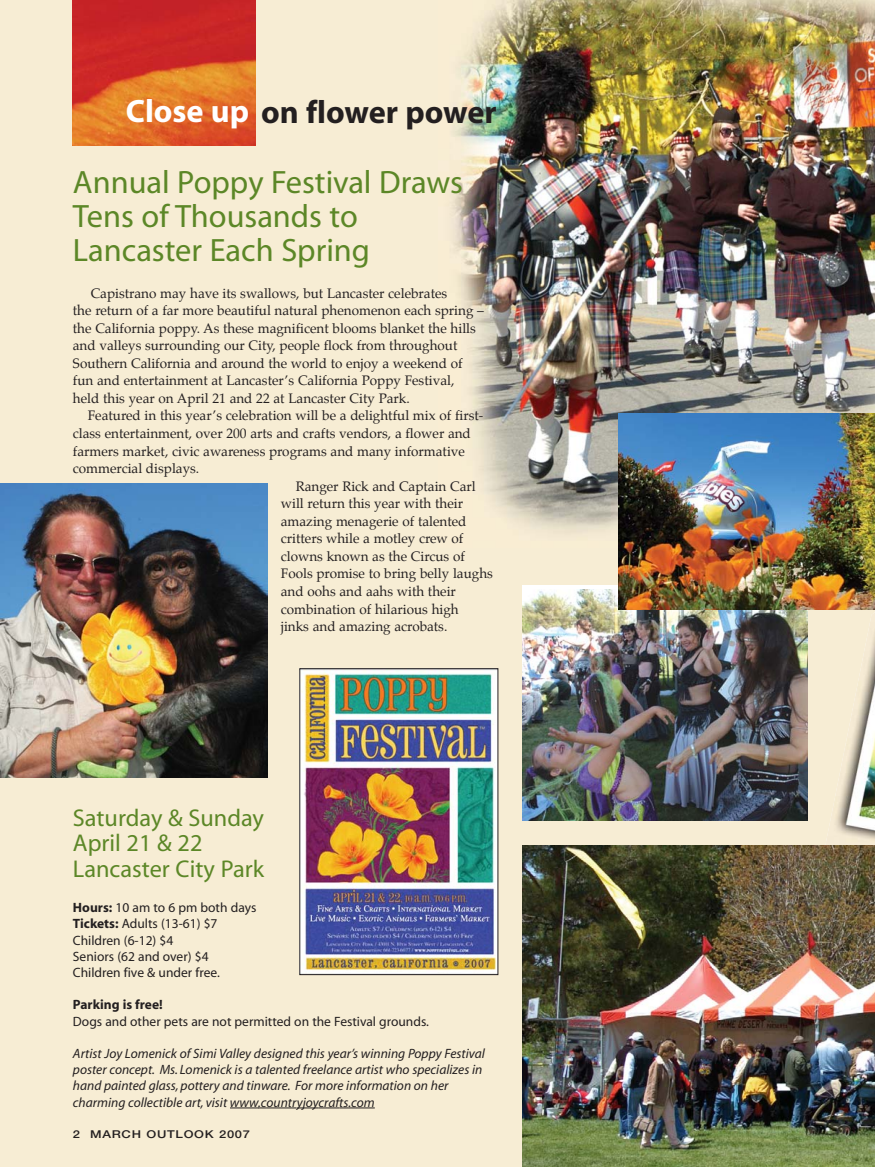
<style>
.page{position:relative;width:875px;height:1167px;background:#fff}
.page>*{position:absolute;margin:0;border:0;box-sizing:border-box;transform-origin:0 0}
.t1{font:32.4px/70.5px "Myriad";color:#5c8727}
.t2{font:24.3px/25.7px "Myriad";color:#5c8727}
.t3{font:13.5px/17.5px "Palatino";color:#231f20}
.t4{font:italic 13.5px/16.2px "Myriad";color:#231f20}
.t5{font:13.5px/16.2px "Myriad";color:#231f20}
.t6{font:700 13.5px "Myriad";color:#231f20}
.t7{font:500 10.8px "Helvetica Neue";letter-spacing:.055em;color:#231f20;scale:1.2 1}
.s1{font-weight:700;color:#fff}
.s2{font-weight:700;color:#231f20}
.s3{font-weight:700}
</style>
<div class="page">
<div style="left:0;top:0;width:875px;height:1166px;background:#f7edd4"></div>
<img style="left:452px;top:0;width:423px;height:533px">
<img style="left:73px;top:0;width:182px;height:146px">
<svg style="left:230px;top:1107px;width:145px;height:1px"></svg>
<img style="left:0;top:483px;width:267px;height:295px">
<img style="left:301px;top:670px;width:195px;height:302px">
<img style="left:522px;top:589px;width:285px;height:231px">
<img style="left:618px;top:413px;width:257px;height:196px">
<img style="left:825px;top:632px;width:50px;height:213px">
<img style="left:522px;top:845px;width:353px;height:321px">
<h1 class="t1" style="left:73px;top:79px;width:425px;text-indent:53px"><span class="s1">Close up</span> <span class="s2">on flower power<br></span>Annual Poppy Festival Draws</h1>
<h1 class="t1" style="left:73px;top:202px;width:299px;line-height:33.8px">Tens of Thousands to<br>Lancaster Each Spring</h1>
<p class="t3" style="left:73px;top:285px;width:413px;text-indent:18px">Capistrano may have its swallows, but Lancaster celebrates<br>the return of a far more beautiful natural phenomenon each spring – the California poppy. As these magnificent blooms blanket the hills and valleys surrounding our City, people flock from throughout Southern California and around the world to enjoy a weekend of fun and entertainment at Lancaster’s California Poppy Festival, held this year on April 21 and 22 at Lancaster City Park.</p>
<p class="t3" style="left:88px;top:408px;width:397px">Featured in this year’s celebration will be a delightful mix of first-</p>
<p class="t3" style="left:73px;top:425px;width:399px">class entertainment, over 200 arts and crafts vendors, a flower and</p>
<p class="t3" style="left:73px;top:443px;width:394px">farmers market, civic awareness programs and many informative</p>
<p class="t3" style="left:73px;top:460px;width:128px">commercial displays.</p>
<p class="t3" style="left:296px;top:478px;width:181px">Ranger Rick and Captain Carl</p>
<p class="t3" style="left:281px;top:496px;width:184px">will return this year with their</p>
<p class="t3" style="left:281px;top:513px;width:187px">amazing menagerie of talented</p>
<p class="t3" style="left:281px;top:531px;width:184px">critters while a motley crew of</p>
<p class="t3" style="left:281px;top:548px;width:186px">clowns known as the Circus of</p>
<p class="t3" style="left:281px;top:566px;width:214px">Fools promise to bring belly laughs</p>
<p class="t3" style="left:281px;top:583px;width:177px">and oohs and aahs with their</p>
<p class="t3" style="left:281px;top:601px;width:179px">combination of hilarious high</p>
<p class="t3" style="left:281px;top:618px;width:168px">jinks and amazing acrobats.</p>
<h2 class="t2" style="left:73px;top:806px;width:193px">Saturday &amp; Sunday<br>April 21 &amp; 22<br>Lancaster City Park</h2>
<p class="t5" style="left:73px;top:900px;width:185px"><span class="s3">Hours:</span> 10 am to 6 pm both days<br><span class="s3">Tickets:</span> Adults (13-61) $7<br>Children (6-12) $4<br>Seniors (62 and over) $4<br>Children five &amp; under free.</p>
<p class="t6" style="left:73px;top:999px;width:91px">Parking is free!</p>
<p class="t5" style="left:73px;top:1013px;width:358px">Dogs and other pets are not permitted on the Festival grounds.</p>
<p class="t4" style="left:73px;top:1046px;width:413px">Artist Joy Lomenick of Simi Valley designed this year’s winning Poppy Festival poster concept. Ms. Lomenick is a talented freelance artist who specializes in hand painted glass, pottery and tinware. For more information on her charming collectible art, visit www.countryjoycrafts.com</p>
<p class="t7" style="left:73px;top:1130px;width:149px">2 MARCH OUTLOOK 2007</p>
</div>
